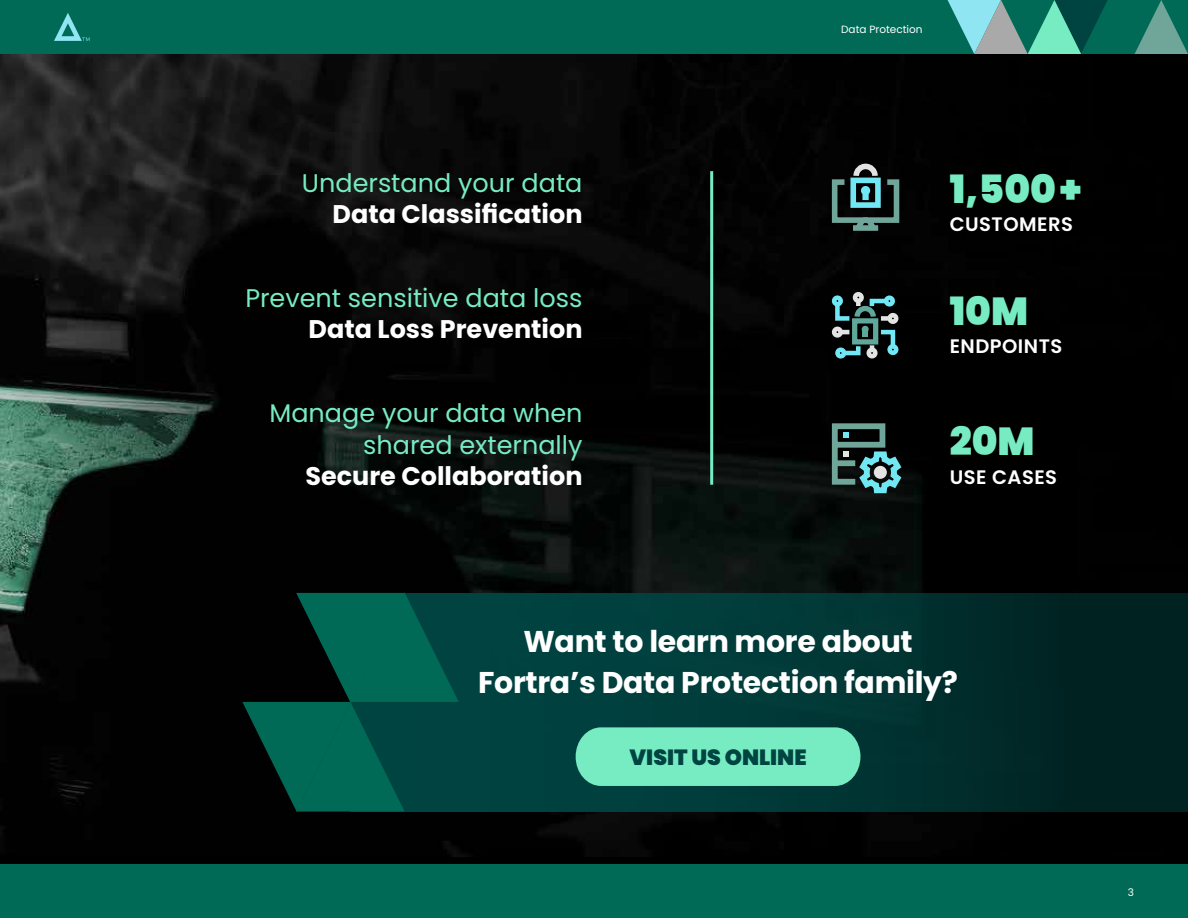
<style>
.page{position:relative;width:1188px;height:918px;background:#fff}
.page>*{position:absolute;margin:0;border:0;box-sizing:border-box;transform-origin:0 0}
.t1{font:900 39px "Poppins";color:#77ecc2}
.t2{font:700 30px/40.5px "Poppins";letter-spacing:-.01em;color:#fff;text-align:center}
.t3{font:25.5px/31.5px "Poppins";color:#77ecc2;text-align:right}
.t4{font:700 25.5px "Poppins";color:#fff}
.t5{font:900 21.9px "Poppins";color:#004442}
.t6{font:600 19.5px "Poppins";letter-spacing:.025em;color:#fff}
.t7{font:10.5px "Poppins";color:#fff}
</style>
<div class="page">
<div style="left:0;top:864px;width:1188px;height:54px;background:#006a56"></div>
<div style="left:0;top:0;width:1188px;height:54px;background:#006a56"></div>
<svg style="left:948px;top:0;width:240px;height:54px"></svg>
<svg style="left:54px;top:13px;width:36px;height:28px"></svg>
<img style="left:0;top:54px;width:1188px;height:802px">
<svg style="left:459px;top:593px;width:729px;height:219px;background:#003332"></svg>
<svg style="left:242px;top:592px;width:217px;height:220px;background:#00453b"></svg>
<div style="left:576px;top:727px;width:284px;height:59px;background:#77ecc2"></div>
<hr style="left:710px;top:171px;width:3px;height:314px;background:#77ecc2">
<div style="left:853px;top:292px;width:11px;height:11px;border:5px solid #e3e3e3;border-radius:50%"></div>
<div style="left:832px;top:327px;width:11px;height:11px;border:5px solid #e3e3e3;border-radius:50%"></div>
<div style="left:832px;top:295px;width:11px;height:11px;border:5px solid #71e8f5;border-radius:50%"></div>
<div style="left:835px;top:348px;width:11px;height:11px;border:5px solid #71e8f5;border-radius:50%"></div>
<div style="left:887px;top:313px;width:11px;height:11px;border:5px solid #e3e3e3;border-radius:50%"></div>
<div style="left:887px;top:344px;width:11px;height:11px;border:5px solid #71e8f5;border-radius:50%"></div>
<svg style="left:833px;top:296px;width:64px;height:62px;background:#3b5d5d"></svg>
<div style="left:862px;top:326px;width:7px;height:7px;background:#5fa79a;border-radius:50%"></div>
<svg style="left:832px;top:423px;width:69px;height:70px;background:#345756"></svg>
<div style="left:874px;top:466px;width:13px;height:13px;background:#e3e3e3;border-radius:50%"></div>
<svg style="left:832px;top:164px;width:67px;height:67px;background:#335150"></svg>
<p class="t3" style="left:302px;top:167px;width:282px">Understand your data</p>
<p class="t4" style="left:333px;top:200px;width:251px">Data Classification</p>
<p class="t3" style="left:245px;top:282px;width:339px">Prevent sensitive data loss</p>
<p class="t4" style="left:309px;top:315px;width:275px">Data Loss Prevention</p>
<p class="t3" style="left:269px;top:398px;width:315px">Manage your data when shared externally</p>
<p class="t4" style="left:305px;top:461px;width:279px">Secure Collaboration</p>
<p class="t7" style="left:841px;top:23px;width:83px">Data Protection</p>
<h1 class="t1" style="left:950px;top:167px;width:133px">1,500+</h1>
<p class="t6" style="left:950px;top:213px;width:125px">CUSTOMERS</p>
<h1 class="t1" style="left:950px;top:288px;width:80px">10M</h1>
<p class="t6" style="left:950px;top:335px;width:114px">ENDPOINTS</p>
<h1 class="t1" style="left:950px;top:419px;width:86px">20M</h1>
<p class="t6" style="left:950px;top:466px;width:109px">USE CASES</p>
<p class="t2" style="left:478px;top:622px;width:481px">Want to learn more about<br>Fortra’s Data Protection family?</p>
<p class="t5" style="left:630px;top:744px;width:179px">VISIT US ONLINE</p>
<p class="t7" style="left:1128px;top:887px;width:8px">3</p>
</div>
